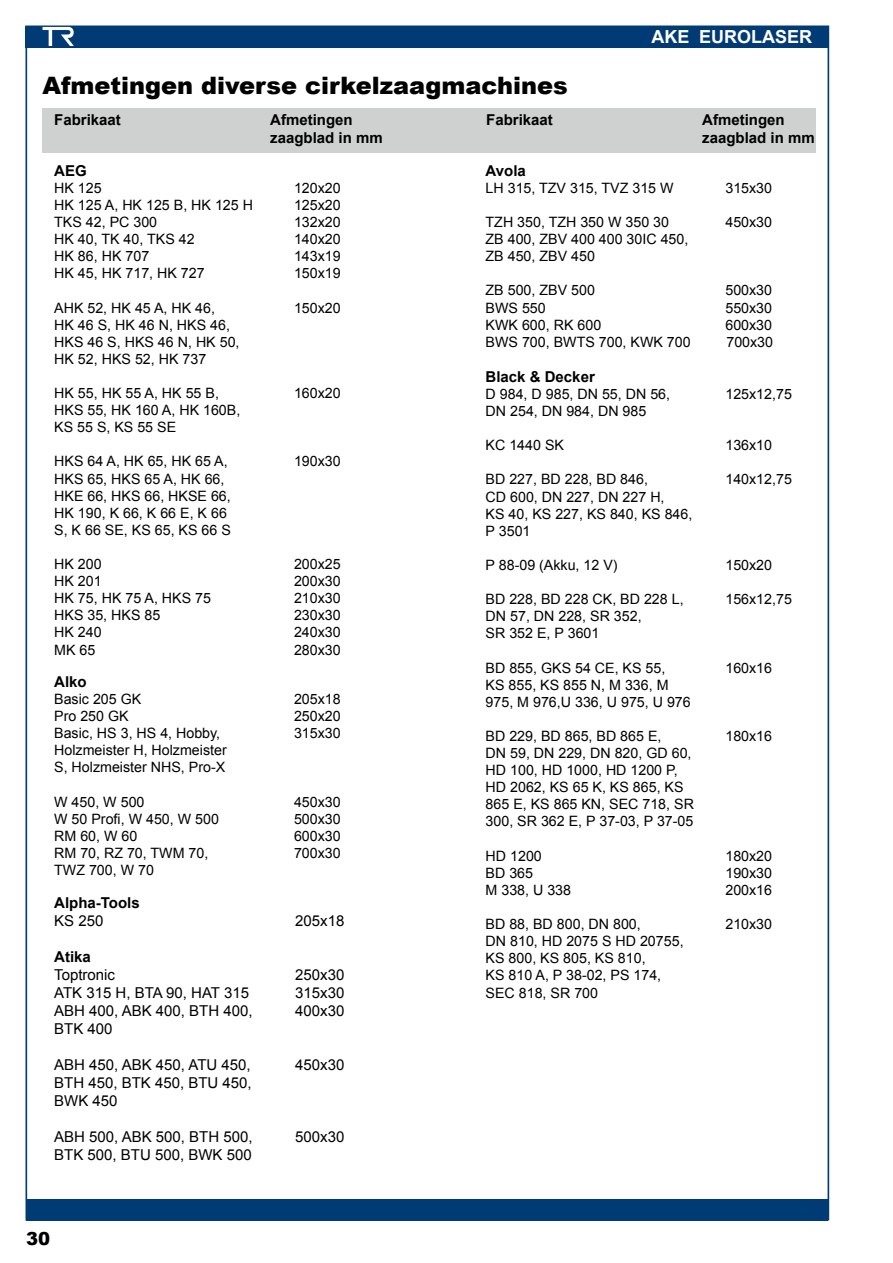
<style>
.page{position:relative;width:893px;height:1263px;background:#fff}
.page>*{position:absolute;margin:0;border:0;box-sizing:border-box;transform-origin:0 0}
.t1{font:900 24px "Arial";color:#000}
.t2{font:700 18px "Arial";color:#fff}
.t3{font:900 18px "Arial";color:#000}
.t4{font:15px/18px "Arial";color:#000}
.t5{font:700 15px "Arial";color:#000}
.t6{font:14.25px/17.1px "Arial";color:#000}
</style>
<div class="page">
<div style="left:27px;top:1199px;width:801px;height:21px;background:#003b76"></div>
<div style="left:26px;top:26px;width:802px;height:21px;background:#003b76"></div>
<svg style="left:43px;top:27px;width:31px;height:19px"></svg>
<div style="left:43px;top:108px;width:773px;height:45px;background:#cfd1d1"></div>
<p class="t2" style="left:651px;top:25px;width:162px">AKE EUROLASER</p>
<h1 class="t1" style="left:43px;top:68px;width:527px">Afmetingen diverse cirkelzaagmachines</h1>
<p class="t5" style="left:54px;top:110px;width:68px">Fabrikaat</p>
<p class="t5" style="left:270px;top:110px;width:84px">Afmetingen</p>
<p class="t5" style="left:486px;top:110px;width:68px">Fabrikaat</p>
<p class="t5" style="left:702px;top:110px;width:84px">Afmetingen</p>
<p class="t5" style="left:270px;top:128px;width:114px">zaagblad in mm</p>
<p class="t5" style="left:702px;top:128px;width:114px">zaagblad in mm</p>
<p class="t5" style="left:54px;top:161px;width:34px">AEG</p>
<p class="t6" style="left:54px;top:179px;width:49px">HK 125</p>
<p class="t6" style="left:294px;top:179px;width:48px">120x20</p>
<p class="t6" style="left:54px;top:196px;width:200px">HK 125 A, HK 125 B, HK 125 H</p>
<p class="t6" style="left:294px;top:196px;width:48px">125x20</p>
<p class="t6" style="left:54px;top:214px;width:104px">TKS 42, PC 300</p>
<p class="t6" style="left:294px;top:214px;width:48px">132x20</p>
<p class="t6" style="left:54px;top:231px;width:142px">HK 40, TK 40, TKS 42</p>
<p class="t6" style="left:294px;top:231px;width:48px">140x20</p>
<p class="t6" style="left:54px;top:248px;width:97px">HK 86, HK 707</p>
<p class="t6" style="left:294px;top:248px;width:48px">143x19</p>
<p class="t6" style="left:54px;top:265px;width:152px">HK 45, HK 717, HK 727</p>
<p class="t6" style="left:294px;top:265px;width:48px">150x19</p>
<p class="t6" style="left:54px;top:299px;width:162px">AHK 52, HK 45 A, HK 46,</p>
<p class="t6" style="left:294px;top:299px;width:48px">150x20</p>
<p class="t6" style="left:54px;top:316px;width:187px">HK 46 S, HK 46 N, HKS 46,<br>HKS 46 S, HKS 46 N, HK 50,<br>HK 52, HKS 52, HK 737</p>
<p class="t6" style="left:54px;top:385px;width:166px">HK 55, HK 55 A, HK 55 B,</p>
<p class="t6" style="left:294px;top:385px;width:48px">160x20</p>
<p class="t6" style="left:54px;top:402px;width:188px">HKS 55, HK 160 A, HK 160B,<br>KS 55 S, KS 55 SE</p>
<p class="t6" style="left:54px;top:453px;width:175px">HKS 64 A, HK 65, HK 65 A,</p>
<p class="t6" style="left:294px;top:453px;width:48px">190x30</p>
<p class="t6" style="left:54px;top:470px;width:178px">HKS 65, HKS 65 A, HK 66,<br>HKE 66, HKS 66, HKSE 66,<br>HK 190, K 66, K 66 E, K 66<br>S, K 66 SE, KS 65, KS 66 S</p>
<p class="t6" style="left:54px;top:556px;width:49px">HK 200</p>
<p class="t6" style="left:294px;top:556px;width:48px">200x25</p>
<p class="t6" style="left:54px;top:573px;width:49px">HK 201</p>
<p class="t6" style="left:294px;top:573px;width:48px">200x30</p>
<p class="t6" style="left:54px;top:590px;width:158px">HK 75, HK 75 A, HKS 75</p>
<p class="t6" style="left:294px;top:590px;width:48px">210x30</p>
<p class="t6" style="left:54px;top:607px;width:108px">HKS 35, HKS 85</p>
<p class="t6" style="left:294px;top:607px;width:48px">230x30</p>
<p class="t6" style="left:54px;top:624px;width:49px">HK 240</p>
<p class="t6" style="left:294px;top:624px;width:48px">240x30</p>
<p class="t6" style="left:54px;top:641px;width:43px">MK 65</p>
<p class="t6" style="left:294px;top:641px;width:48px">280x30</p>
<p class="t5" style="left:54px;top:672px;width:34px">Alko</p>
<p class="t6" style="left:54px;top:691px;width:89px">Basic 205 GK</p>
<p class="t6" style="left:294px;top:691px;width:48px">205x18</p>
<p class="t6" style="left:54px;top:708px;width:76px">Pro 250 GK</p>
<p class="t6" style="left:294px;top:708px;width:48px">250x20</p>
<p class="t6" style="left:54px;top:725px;width:168px">Basic, HS 3, HS 4, Hobby,</p>
<p class="t6" style="left:294px;top:725px;width:48px">315x30</p>
<p class="t6" style="left:54px;top:742px;width:174px">Holzmeister H, Holzmeister<br>S, Holzmeister NHS, Pro-X</p>
<p class="t6" style="left:54px;top:793px;width:92px">W 450, W 500</p>
<p class="t6" style="left:294px;top:793px;width:48px">450x30</p>
<p class="t6" style="left:54px;top:810px;width:166px">W 50 Profi, W 450, W 500</p>
<p class="t6" style="left:294px;top:810px;width:48px">500x30</p>
<p class="t6" style="left:54px;top:827px;width:85px">RM 60, W 60</p>
<p class="t6" style="left:294px;top:827px;width:48px">600x30</p>
<p class="t6" style="left:54px;top:844px;width:156px">RM 70, RZ 70, TWM 70,</p>
<p class="t6" style="left:294px;top:844px;width:48px">700x30</p>
<p class="t6" style="left:54px;top:862px;width:101px">TWZ 700, W 70</p>
<p class="t5" style="left:54px;top:892px;width:87px">Alpha-Tools</p>
<p class="t4" style="left:54px;top:911px;width:51px">KS 250</p>
<p class="t4" style="left:295px;top:911px;width:51px">205x18</p>
<p class="t5" style="left:54px;top:946px;width:38px">Atika</p>
<p class="t4" style="left:54px;top:965px;width:62px">Toptronic</p>
<p class="t4" style="left:295px;top:965px;width:51px">250x30</p>
<p class="t4" style="left:54px;top:983px;width:196px">ATK 315 H, BTA 90, HAT 315</p>
<p class="t4" style="left:295px;top:983px;width:51px">315x30</p>
<p class="t4" style="left:54px;top:1001px;width:200px">ABH 400, ABK 400, BTH 400,</p>
<p class="t4" style="left:295px;top:1001px;width:51px">400x30</p>
<p class="t4" style="left:54px;top:1019px;width:60px">BTK 400</p>
<p class="t4" style="left:54px;top:1055px;width:198px">ABH 450, ABK 450, ATU 450,</p>
<p class="t4" style="left:295px;top:1055px;width:51px">450x30</p>
<p class="t4" style="left:54px;top:1073px;width:199px">BTH 450, BTK 450, BTU 450,<br>BWK 450</p>
<p class="t4" style="left:54px;top:1127px;width:200px">ABH 500, ABK 500, BTH 500,</p>
<p class="t4" style="left:295px;top:1127px;width:51px">500x30</p>
<p class="t4" style="left:54px;top:1145px;width:199px">BTK 500, BTU 500, BWK 500</p>
<p class="t5" style="left:486px;top:161px;width:42px">Avola</p>
<p class="t6" style="left:486px;top:179px;width:189px">LH 315, TZV 315, TVZ 315 W</p>
<p class="t6" style="left:725px;top:179px;width:48px">315x30</p>
<p class="t6" style="left:486px;top:214px;width:185px">TZH 350, TZH 350 W 350 30</p>
<p class="t6" style="left:725px;top:214px;width:48px">450x30</p>
<p class="t6" style="left:486px;top:231px;width:204px">ZB 400, ZBV 400 400 30IC 450,<br>ZB 450, ZBV 450</p>
<p class="t6" style="left:486px;top:282px;width:111px">ZB 500, ZBV 500</p>
<p class="t6" style="left:725px;top:282px;width:48px">500x30</p>
<p class="t6" style="left:486px;top:299px;width:62px">BWS 550</p>
<p class="t6" style="left:725px;top:299px;width:48px">550x30</p>
<p class="t6" style="left:486px;top:316px;width:117px">KWK 600, RK 600</p>
<p class="t6" style="left:725px;top:316px;width:48px">600x30</p>
<p class="t6" style="left:486px;top:333px;width:207px">BWS 700, BWTS 700, KWK 700</p>
<p class="t6" style="left:726px;top:333px;width:48px">700x30</p>
<p class="t5" style="left:486px;top:367px;width:111px">Black &amp; Decker</p>
<p class="t6" style="left:486px;top:385px;width:186px">D 984, D 985, DN 55, DN 56,</p>
<p class="t6" style="left:725px;top:385px;width:68px">125x12,75</p>
<p class="t6" style="left:486px;top:403px;width:162px">DN 254, DN 984, DN 985</p>
<p class="t6" style="left:486px;top:437px;width:80px">KC 1440 SK</p>
<p class="t6" style="left:725px;top:437px;width:48px">136x10</p>
<p class="t6" style="left:486px;top:471px;width:164px">BD 227, BD 228, BD 846,</p>
<p class="t6" style="left:725px;top:471px;width:68px">140x12,75</p>
<p class="t6" style="left:486px;top:488px;width:208px">CD 600, DN 227, DN 227 H,<br>KS 40, KS 227, KS 840, KS 846,<br>P 3501</p>
<p class="t6" style="left:486px;top:556px;width:134px">P 88-09 (Akku, 12 V)</p>
<p class="t6" style="left:725px;top:556px;width:48px">150x20</p>
<p class="t6" style="left:486px;top:591px;width:200px">BD 228, BD 228 CK, BD 228 L,</p>
<p class="t6" style="left:725px;top:591px;width:68px">156x12,75</p>
<p class="t6" style="left:486px;top:608px;width:158px">DN 57, DN 228, SR 352,<br>SR 352 E, P 3601</p>
<p class="t6" style="left:486px;top:659px;width:181px">BD 855, GKS 54 CE, KS 55,</p>
<p class="t6" style="left:725px;top:659px;width:48px">160x16</p>
<p class="t6" style="left:486px;top:676px;width:207px">KS 855, KS 855 N, M 336, M<br>975, M 976,U 336, U 975, U 976</p>
<p class="t6" style="left:486px;top:727px;width:177px">BD 229, BD 865, BD 865 E,</p>
<p class="t6" style="left:725px;top:727px;width:48px">180x16</p>
<p class="t6" style="left:486px;top:745px;width:210px">DN 59, DN 229, DN 820, GD 60,<br>HD 100, HD 1000, HD 1200 P,<br>HD 2062, KS 65 K, KS 865, KS<br>865 E, KS 865 KN, SEC 718, SR<br>300, SR 362 E, P 37-03, P 37-05</p>
<p class="t6" style="left:486px;top:847px;width:58px">HD 1200</p>
<p class="t6" style="left:725px;top:847px;width:48px">180x20</p>
<p class="t6" style="left:486px;top:864px;width:49px">BD 365</p>
<p class="t6" style="left:725px;top:864px;width:48px">190x30</p>
<p class="t6" style="left:486px;top:881px;width:87px">M 338, U 338</p>
<p class="t6" style="left:725px;top:881px;width:48px">200x16</p>
<p class="t6" style="left:486px;top:916px;width:157px">BD 88, BD 800, DN 800,</p>
<p class="t6" style="left:725px;top:916px;width:48px">210x30</p>
<p class="t6" style="left:486px;top:933px;width:200px">DN 810, HD 2075 S HD 20755,<br>KS 800, KS 805, KS 810,<br>KS 810 A, P 38-02, PS 174,<br>SEC 818, SR 700</p>
<p class="t3" style="left:26px;top:1226px;width:26px">30</p>
</div>
